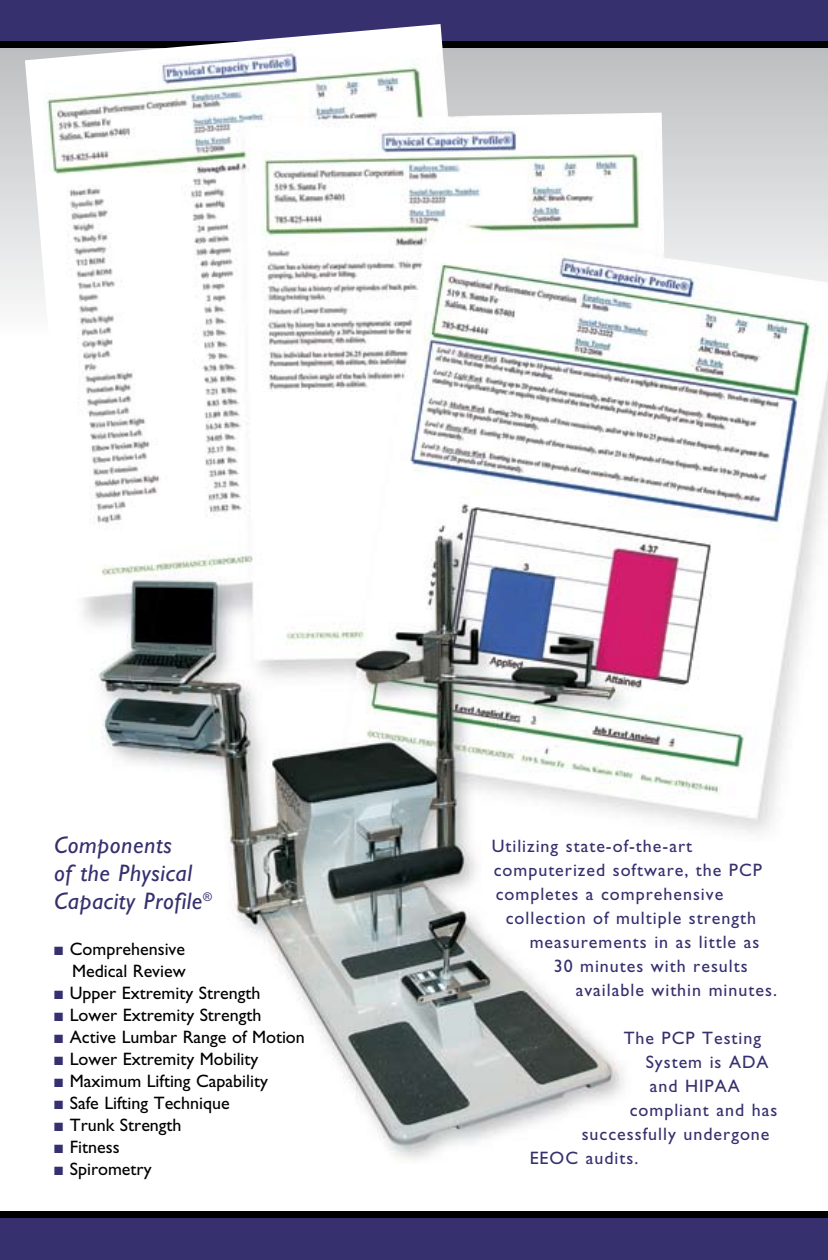
<style>
.page{position:relative;width:828px;height:1260px;background:#fff}
.page>*{position:absolute;margin:0;border:0;box-sizing:border-box;transform-origin:0 0}
.t1{font:italic 24px/28px "Gill Sans";letter-spacing:.025em;color:#36306e}
.t2{font:18px/24px "Gill Sans";letter-spacing:.055em;color:#36306e}
.t3{font:18px/22px "Gill Sans";color:#000;text-align:right}
.s1{color:#36306e}
</style>
<div class="page">
<div style="left:0;top:0;width:828px;height:48px;background:#36306e"></div>
<img style="left:0;top:24px;width:828px;height:1136px">
<div style="left:0;top:1212px;width:828px;height:48px;background:#36306e"></div>
<div style="left:0;top:1212px;width:828px;height:6px;background:#000"></div>
<h1 class="t1" style="left:54px;top:831px;width:159px">Components<br>of the Physical<br>Capacity Profile<sup>®</sup></h1>
<p class="t3" style="left:54px;top:938px;width:133px"><span class="s1">■</span> Comprehensive<br>Medical Review</p>
<p class="t3" style="left:54px;top:982px;width:208px"><span class="s1">■</span> Upper Extremity Strength</p>
<p class="t3" style="left:54px;top:1004px;width:209px"><span class="s1">■</span> Lower Extremity Strength</p>
<p class="t3" style="left:54px;top:1026px;width:252px"><span class="s1">■</span> Active Lumbar Range of Motion</p>
<p class="t3" style="left:54px;top:1048px;width:206px"><span class="s1">■</span> Lower Extremity Mobility</p>
<p class="t3" style="left:54px;top:1070px;width:216px"><span class="s1">■</span> Maximum Lifting Capability</p>
<p class="t3" style="left:54px;top:1092px;width:177px"><span class="s1">■</span> Safe Lifting Technique</p>
<p class="t3" style="left:54px;top:1114px;width:129px"><span class="s1">■</span> Trunk Strength</p>
<p class="t3" style="left:54px;top:1136px;width:67px"><span class="s1">■</span> Fitness</p>
<p class="t3" style="left:54px;top:1158px;width:99px"><span class="s1">■</span> Spirometry</p>
<p class="t2" style="left:492px;top:834px;width:272px">Utilizing state-of-the-art computerized software, the PCP completes a comprehensive</p>
<p class="t2" style="left:506px;top:906px;width:252px">collection of multiple strength</p>
<p class="t2" style="left:530px;top:930px;width:231px">measurements in as little as</p>
<p class="t2" style="left:554px;top:954px;width:196px">30 minutes with results</p>
<p class="t2" style="left:576px;top:978px;width:203px">available within minutes.</p>
<p class="t2" style="left:624px;top:1026px;width:139px">The PCP Testing</p>
<p class="t2" style="left:646px;top:1050px;width:124px">System is ADA</p>
<p class="t2" style="left:650px;top:1074px;width:92px">and HIPAA</p>
<p class="t2" style="left:630px;top:1098px;width:149px">compliant and has</p>
<p class="t2" style="left:582px;top:1122px;width:189px">successfully undergone</p>
<p class="t2" style="left:530px;top:1146px;width:110px">EEOC audits.</p>
</div>
